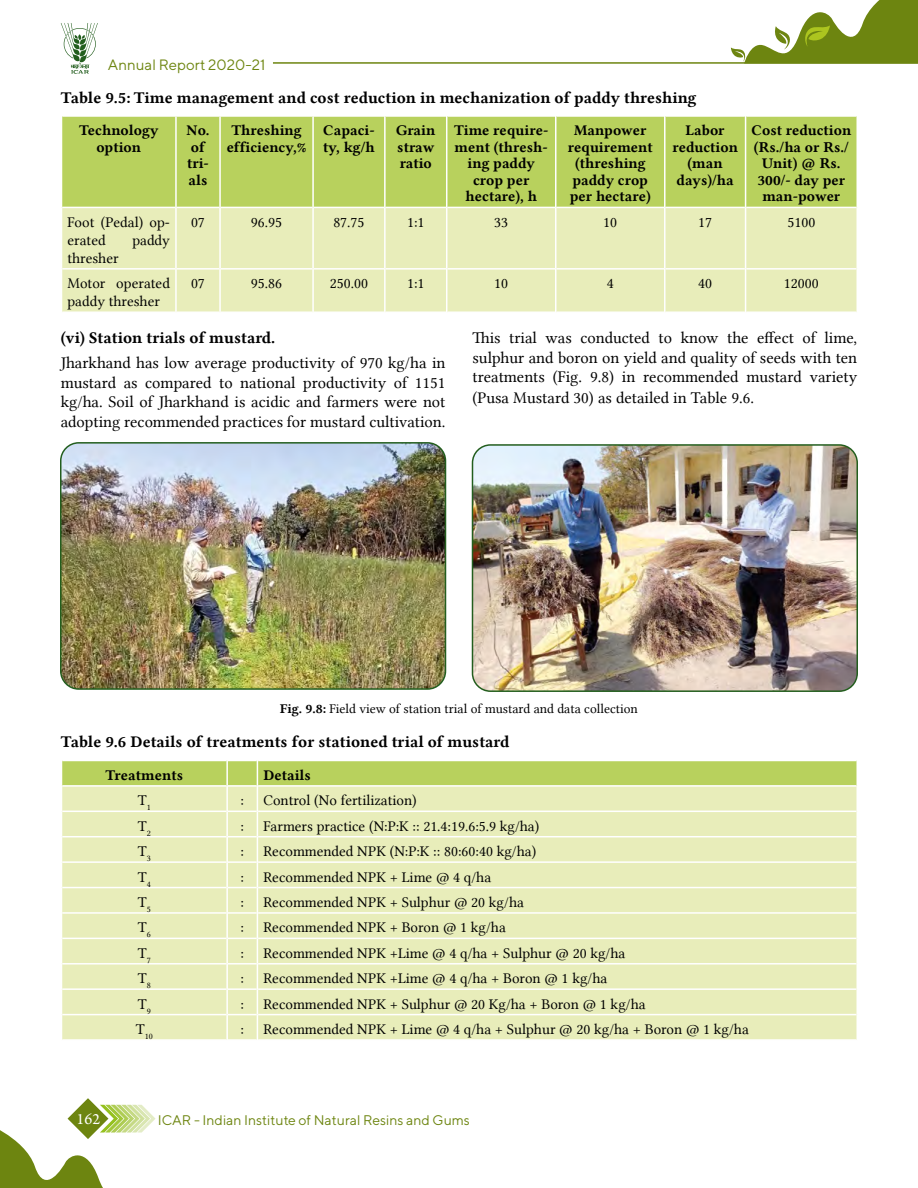
<style>
.page{position:relative;width:918px;height:1188px;background:#fff}
.page>*{position:absolute;margin:0;border:0;box-sizing:border-box;transform-origin:0 0}
.t1{font:16.5px/19.5px "Lin Libertine";color:#000;text-align:justify}
.t2{font:16.5px "Lin Libertine B";color:#000}
.t3{font:16.5px "Arno Pro";color:#fff}
.t4{font:15px/18px "Lin Libertine";color:#000}
.t5{font:15px/16.5px "Lin Libertine B";color:#000;text-align:center}
.t6{font:15px "TT Norms";color:#6d8510}
.t7{font:13.95px "TT Norms";color:#6d8510}
.t8{font:13.5px "Lin Libertine";color:#000}
.t9{font:8.7px "Lin Libertine";color:#000}
.s1{font-family:"Lin Libertine B"}
</style>
<div class="page">
<div style="left:62px;top:117px;width:794px;height:90px;background:#b8d15d"></div>
<div style="left:62px;top:208px;width:794px;height:103px;background:#e8edba"></div>
<hr style="left:175px;top:115px;width:2px;height:92px;background:#fff">
<hr style="left:219px;top:115px;width:2px;height:92px;background:#fff">
<hr style="left:312px;top:115px;width:2px;height:92px;background:#fff">
<hr style="left:384px;top:115px;width:2px;height:92px;background:#fff">
<hr style="left:446px;top:115px;width:1px;height:92px;background:#fff">
<hr style="left:555px;top:115px;width:1px;height:92px;background:#fff">
<hr style="left:664px;top:115px;width:2px;height:92px;background:#fff">
<hr style="left:745px;top:115px;width:1px;height:92px;background:#fff">
<hr style="left:175px;top:207px;width:2px;height:62px;background:#fff">
<hr style="left:219px;top:207px;width:2px;height:62px;background:#fff">
<hr style="left:312px;top:207px;width:2px;height:62px;background:#fff">
<hr style="left:384px;top:207px;width:2px;height:62px;background:#fff">
<hr style="left:446px;top:207px;width:1px;height:62px;background:#fff">
<hr style="left:555px;top:207px;width:1px;height:62px;background:#fff">
<hr style="left:664px;top:207px;width:2px;height:62px;background:#fff">
<hr style="left:745px;top:207px;width:1px;height:62px;background:#fff">
<hr style="left:62px;top:268px;width:113px;height:2px;background:#fff">
<hr style="left:177px;top:268px;width:42px;height:2px;background:#fff">
<hr style="left:175px;top:269px;width:2px;height:44px;background:#fff">
<hr style="left:221px;top:268px;width:91px;height:2px;background:#fff">
<hr style="left:219px;top:269px;width:2px;height:44px;background:#fff">
<hr style="left:314px;top:268px;width:70px;height:2px;background:#fff">
<hr style="left:312px;top:269px;width:2px;height:44px;background:#fff">
<hr style="left:386px;top:268px;width:60px;height:2px;background:#fff">
<hr style="left:384px;top:269px;width:2px;height:44px;background:#fff">
<hr style="left:447px;top:268px;width:108px;height:2px;background:#fff">
<hr style="left:446px;top:269px;width:1px;height:44px;background:#fff">
<hr style="left:556px;top:268px;width:108px;height:2px;background:#fff">
<hr style="left:555px;top:269px;width:1px;height:44px;background:#fff">
<hr style="left:666px;top:268px;width:79px;height:2px;background:#fff">
<hr style="left:664px;top:269px;width:2px;height:44px;background:#fff">
<hr style="left:746px;top:268px;width:110px;height:2px;background:#fff">
<hr style="left:745px;top:269px;width:1px;height:44px;background:#fff">
<svg style="left:62px;top:760px;width:795px;height:280px;background:#e5ebb6"></svg>
<hr style="left:856px;top:1015px;width:2px;height:26px;background:#fff">
<hr style="left:62px;top:1039px;width:164px;height:2px;background:#fff">
<hr style="left:228px;top:1039px;width:29px;height:2px;background:#fff">
<hr style="left:258px;top:1039px;width:599px;height:2px;background:#fff">
<img style="left:61px;top:443px;width:385px;height:244px">
<div style="left:60px;top:442px;width:386px;height:248px;border:2px solid #235e1e;border-radius:18px"></div>
<img style="left:472px;top:447px;width:385px;height:244px">
<div style="left:472px;top:444px;width:386px;height:248px;border:2px solid #235e1e;border-radius:18px"></div>
<hr style="left:273px;top:62px;width:645px;height:2px;background:#6d8510">
<svg style="left:731px;top:0;width:187px;height:64px"></svg>
<svg style="left:61px;top:23px;width:37px;height:51px"></svg>
<svg style="left:0;top:1098px;width:156px;height:90px"></svg>
<p class="t6" style="left:108px;top:55px;width:159px">Annual Report 2020-21</p>
<p class="t2" style="left:61px;top:86px;width:637px">Table 9.5: Time management and cost reduction in mechanization of paddy threshing</p>
<p class="t5" style="left:79px;top:122px;width:81px">Technology option</p>
<p class="t5" style="left:187px;top:122px;width:24px;text-align:left">No. of tri&shy;als</p>
<p class="t5" style="left:227px;top:122px;width:81px">Threshing efficiency,%</p>
<p class="t5" style="left:323px;top:122px;width:53px;text-align:left">Capaci&shy;ty, kg/h</p>
<p class="t5" style="left:396px;top:122px;width:41px;text-align:justify">Grain straw ratio</p>
<p class="t5" style="left:454px;top:122px;width:96px">Time require&shy;ment (thresh&shy;ing paddy crop per hectare), h</p>
<p class="t5" style="left:568px;top:122px;width:87px">Manpower requirement (threshing paddy crop per hectare)</p>
<p class="t5" style="left:672px;top:122px;width:67px">Labor reduction (man days)/ha</p>
<p class="t5" style="left:752px;top:122px;width:101px">Cost reduction (Rs./ha or Rs./<br>Unit) @ Rs.<br>300/- day per man-power</p>
<p class="t4" style="left:67px;top:213px;width:104px">Foot (Pedal) op&shy;erated</p>
<p class="t4" style="left:191px;top:213px;width:15px">07</p>
<p class="t4" style="left:251px;top:213px;width:33px">96.95</p>
<p class="t4" style="left:333px;top:213px;width:33px">87.75</p>
<p class="t4" style="left:407px;top:213px;width:19px">1:1</p>
<p class="t4" style="left:494px;top:213px;width:15px">33</p>
<p class="t4" style="left:603px;top:213px;width:15px">10</p>
<p class="t4" style="left:698px;top:213px;width:15px">17</p>
<p class="t4" style="left:787px;top:213px;width:29px">5100</p>
<p class="t4" style="left:132px;top:231px;width:39px">paddy</p>
<p class="t4" style="left:67px;top:249px;width:53px">thresher</p>
<p class="t4" style="left:67px;top:274px;width:104px">Motor operated paddy thresher</p>
<p class="t4" style="left:191px;top:274px;width:15px">07</p>
<p class="t4" style="left:251px;top:274px;width:33px">95.86</p>
<p class="t4" style="left:330px;top:274px;width:40px">250.00</p>
<p class="t4" style="left:407px;top:274px;width:19px">1:1</p>
<p class="t4" style="left:494px;top:274px;width:15px">10</p>
<p class="t4" style="left:607px;top:274px;width:8px">4</p>
<p class="t4" style="left:698px;top:274px;width:15px">40</p>
<p class="t4" style="left:784px;top:274px;width:36px">12000</p>
<p class="t2" style="left:61px;top:326px;width:216px">(vi) Station trials of mustard.</p>
<p class="t1" style="left:61px;top:353px;width:386px">Jharkhand has low average productivity of 970 kg/ha in mustard as compared to national productivity of 1151 kg/ha. Soil of Jharkhand is acidic and farmers were not adopting recommended practices for mustard cultivation.</p>
<p class="t1" style="left:473px;top:328px;width:386px">This trial was conducted to know the effect of lime, sulphur and boron on yield and quality of seeds with ten treatments (Fig. 9.8) in recommended mustard variety</p>
<p class="t1" style="left:473px;top:388px;width:283px">(Pusa Mustard 30) as detailed in Table 9.6.</p>
<p class="t8" style="left:280px;top:701px;width:359px"><span class="s1">Fig. 9.8:</span> Field view of station trial of mustard and data collection</p>
<p class="t2" style="left:61px;top:730px;width:450px">Table 9.6 Details of treatments for stationed trial of mustard</p>
<p class="t5" style="left:106px;top:767px;width:79px">Treatments</p>
<p class="t5" style="left:263px;top:767px;width:49px">Details</p>
<p class="t4" style="left:138px;top:791px;width:15px">T<sub>1</sub></p>
<p class="t4" style="left:241px;top:791px;width:5px">:</p>
<p class="t4" style="left:263px;top:791px;width:155px">Control (No fertilization)</p>
<p class="t4" style="left:138px;top:817px;width:15px">T<sub>2</sub></p>
<p class="t4" style="left:241px;top:817px;width:5px">:</p>
<p class="t4" style="left:263px;top:817px;width:277px">Farmers practice (N:P:K :: 21.4:19.6:5.9 kg/ha)</p>
<p class="t4" style="left:138px;top:842px;width:15px">T<sub>3</sub></p>
<p class="t4" style="left:241px;top:842px;width:5px">:</p>
<p class="t4" style="left:263px;top:842px;width:274px">Recommended NPK (N:P:K :: 80:60:40 kg/ha)</p>
<p class="t4" style="left:138px;top:868px;width:15px">T<sub>4</sub></p>
<p class="t4" style="left:241px;top:868px;width:5px">:</p>
<p class="t4" style="left:263px;top:868px;width:229px">Recommended NPK + Lime @ 4 q/ha</p>
<p class="t4" style="left:138px;top:893px;width:15px">T<sub>5</sub></p>
<p class="t4" style="left:241px;top:893px;width:5px">:</p>
<p class="t4" style="left:263px;top:893px;width:262px">Recommended NPK + Sulphur @ 20 kg/ha</p>
<p class="t4" style="left:138px;top:918px;width:15px">T<sub>6</sub></p>
<p class="t4" style="left:241px;top:918px;width:5px">:</p>
<p class="t4" style="left:263px;top:918px;width:244px">Recommended NPK + Boron @ 1 kg/ha</p>
<p class="t4" style="left:138px;top:944px;width:15px">T<sub>7</sub></p>
<p class="t4" style="left:241px;top:944px;width:5px">:</p>
<p class="t4" style="left:263px;top:944px;width:363px">Recommended NPK +Lime @ 4 q/ha + Sulphur @ 20 kg/ha</p>
<p class="t4" style="left:138px;top:969px;width:15px">T<sub>8</sub></p>
<p class="t4" style="left:241px;top:969px;width:5px">:</p>
<p class="t4" style="left:263px;top:969px;width:345px">Recommended NPK +Lime @ 4 q/ha + Boron @ 1 kg/ha</p>
<p class="t4" style="left:138px;top:995px;width:15px">T<sub>9</sub></p>
<p class="t4" style="left:241px;top:995px;width:5px">:</p>
<p class="t4" style="left:263px;top:995px;width:384px">Recommended NPK + Sulphur @ 20 Kg/ha + Boron @ 1 kg/ha</p>
<p class="t9" style="left:136px;top:1031px;width:19px"><sup>T</sup>10</p>
<p class="t4" style="left:241px;top:1020px;width:5px">:</p>
<p class="t4" style="left:263px;top:1020px;width:487px">Recommended NPK + Lime @ 4 q/ha + Sulphur @ 20 kg/ha + Boron @ 1 kg/ha</p>
<p class="t3" style="left:77px;top:1110px;width:25px">162</p>
<p class="t7" style="left:158px;top:1112px;width:314px">ICAR - Indian Institute of Natural Resins and Gums</p>
</div>
